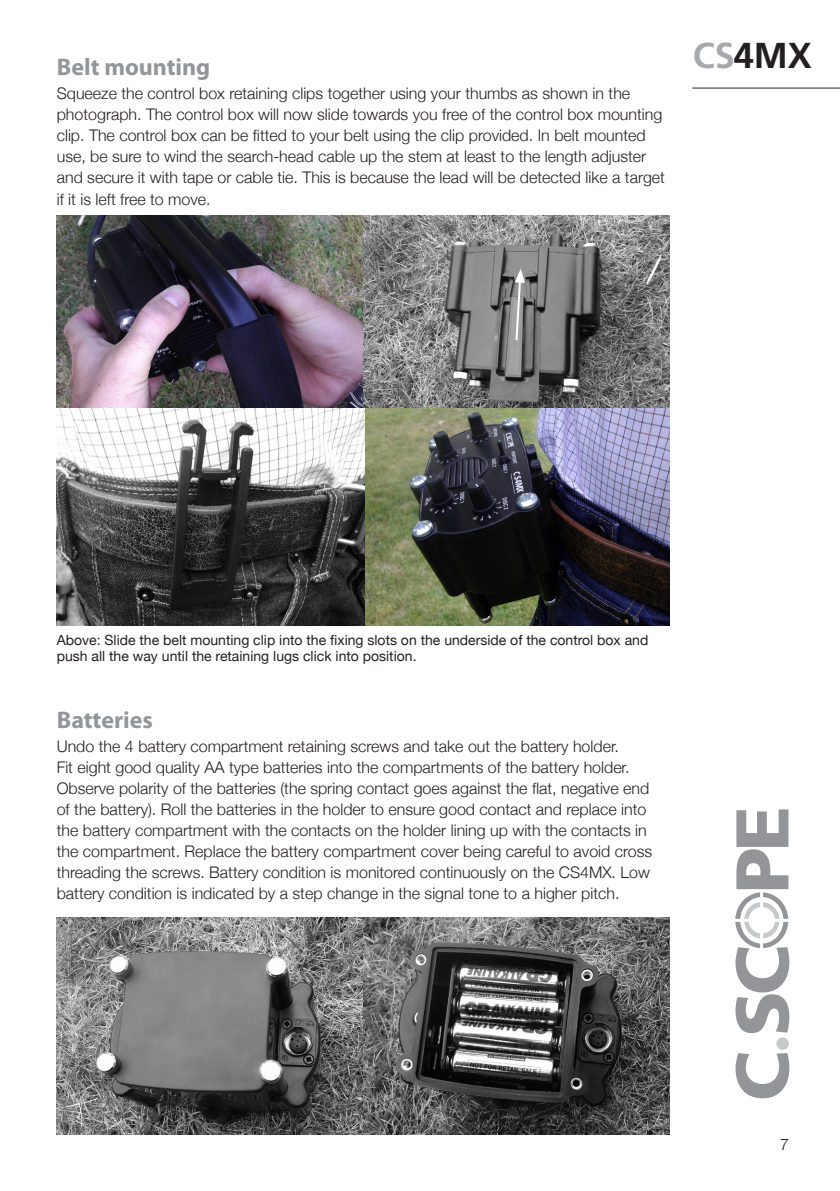
<style>
.page{position:relative;width:840px;height:1191px;background:#fff}
.page>*{position:absolute;margin:0;border:0;box-sizing:border-box;transform-origin:0 0}
.t1{font:700 36px "Frutiger";color:#231f20}
.t2{font:700 24px "Myriad Pro";color:#939598}
.t3{font:300 16px/21.2px "Helvetica Neue";color:#231f20}
.t4{font:14px/16.8px "Helvetica Neue";color:#231f20}
.s1{color:#a8a9ad}
</style>
<div class="page">
<img style="left:57px;top:215px;width:612px;height:410px">
<img style="left:57px;top:917px;width:612px;height:217px">
<svg style="left:514px;top:269px;width:10px;height:73px"></svg>
<hr style="left:692px;top:88px;width:147px;height:1px;background:#231f20">
<svg style="left:735px;top:1053px;width:53px;height:45px"></svg>
<svg style="left:735px;top:809px;width:53px;height:224px"></svg>
<div style="left:775px;top:1037px;width:13px;height:12px;background:#c7c8ca;border-radius:50%"></div>
<p class="t2" style="left:57px;top:51px;width:155px">Belt mounting</p>
<p class="t3" style="left:57px;top:82px;width:609px">Squeeze the control box retaining clips together using your thumbs as shown in the photograph. The control box will now slide towards you free of the control box mounting clip. The control box can be fitted to your belt using the clip provided. In belt mounted use, be sure to wind the search-head cable up the stem at least to the length adjuster and secure it with tape or cable tie. This is because the lead will be detected like a target if it is left free to move.</p>
<p class="t1" style="left:692px;top:34px;width:121px"><span class="s1">CS</span>4MX</p>
<p class="t4" style="left:57px;top:631px;width:592px">Above: Slide the belt mounting clip into the fixing slots on the underside of the control box and push all the way until the retaining lugs click into position.</p>
<p class="t2" style="left:57px;top:704px;width:98px">Batteries</p>
<p class="t3" style="left:57px;top:735px;width:563px">Undo the 4 battery compartment retaining screws and take out the battery holder.</p>
<p class="t3" style="left:57px;top:756px;width:593px">Fit eight good quality AA type batteries into the compartments of the battery holder.<br>Observe polarity of the batteries (the spring contact goes against the flat, negative end</p>
<p class="t3" style="left:57px;top:798px;width:596px">of the battery). Roll the batteries in the holder to ensure good contact and replace into the battery compartment with the contacts on the holder lining up with the contacts in the compartment. Replace the battery compartment cover being careful to avoid cross threading the screws. Battery condition is monitored continuously on the CS4MX. Low battery condition is indicated by a step change in the signal tone to a higher pitch.</p>
<p class="t3" style="left:779px;top:1133px;width:10px">7</p>
</div>
